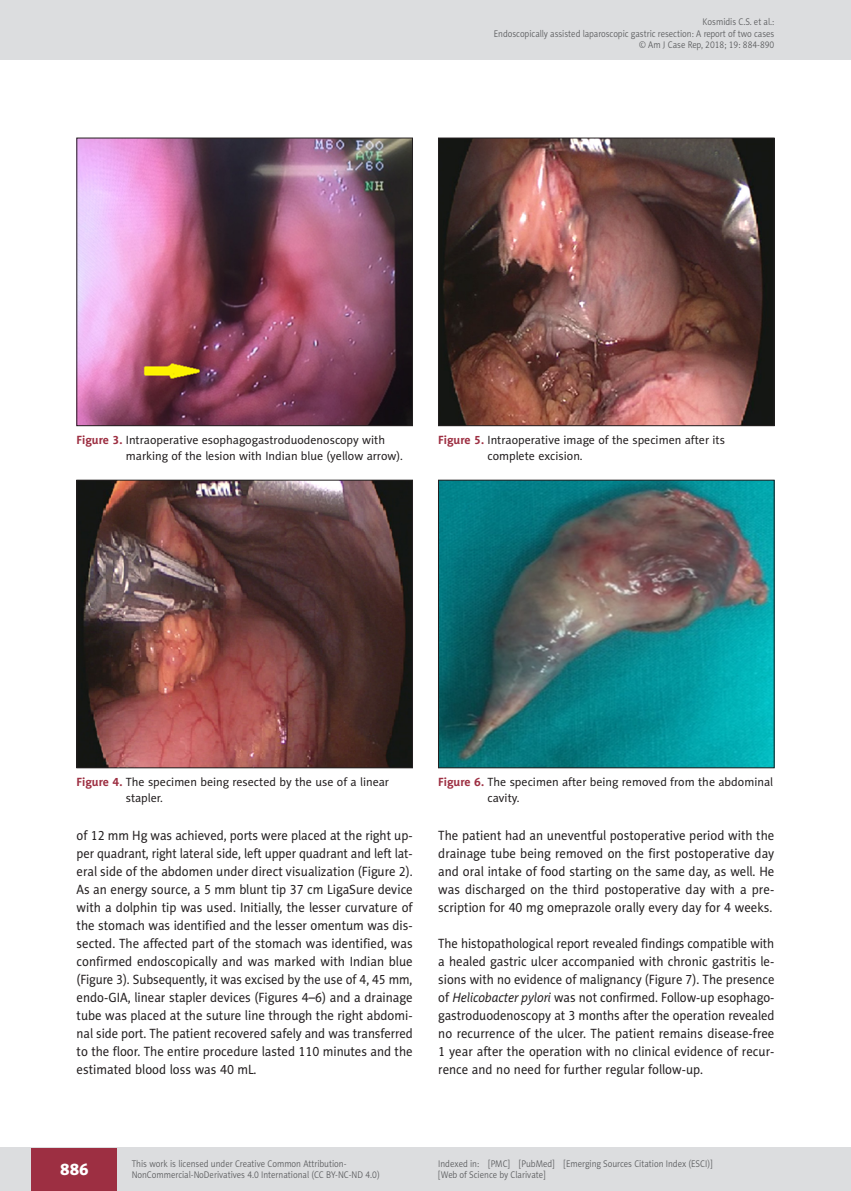
<style>
.page{position:relative;width:851px;height:1191px;background:#fff}
.page>*{position:absolute;margin:0;border:0;box-sizing:border-box;transform-origin:0 0}
.t1{font:16.5px "Naomi Sans EFN Heavy";color:#fff}
.AJCR_Body{font:13.5px/18px "Naomi Sans EFN";color:#231f20;text-align:justify;scale:.95 1}
.AJCR_Body-2{font:13.5px/18px "Naomi Sans EFN";color:#231f20;text-align:justify;scale:.94 1}
.AJCR_Rycina_tytul{font:12px/15.8px "Naomi Sans EFN";color:#231f20}
.AJCR_pagina_zywa{font:9.75px/11.2px "Naomi Sans EFN Light";color:#57585a;scale:.9 1}
.AJCR_pagina_sygnatur{font:9.75px "Naomi Sans EFN Light";color:#57585a;scale:.9 1}
.s1{font-weight:700;color:#9d2f42}
.s2{font-style:italic}
</style>
<div class="page">
<img style="left:79px;top:140px;width:331px;height:284px">
<div style="left:77px;top:138px;width:335px;height:288px;border:1px solid #231f20"></div>
<img style="left:79px;top:482px;width:331px;height:284px">
<div style="left:77px;top:480px;width:335px;height:288px;border:1px solid #231f20"></div>
<img style="left:440px;top:140px;width:332px;height:284px">
<div style="left:438px;top:138px;width:336px;height:288px;border:1px solid #231f20"></div>
<img style="left:440px;top:482px;width:332px;height:284px">
<div style="left:438px;top:480px;width:336px;height:288px;border:1px solid #231f20"></div>
<div style="left:0;top:1148px;width:850px;height:43px;background:#dcdddf"></div>
<div style="left:32px;top:1147px;width:85px;height:43px;background:#9d2f42"></div>
<div style="left:0;top:0;width:850px;height:60px;background:#dcdddf"></div>
<hr style="left:850px;top:0;width:1px;height:60px;background:#dcdddf">
<p class="AJCR_pagina_zywa" style="left:493px;top:16px;width:313px;text-align:right">Kosmidis C.S. et al.:<br>Endoscopically assisted laparoscopic gastric resection: A report of two cases</p>
<p class="AJCR_pagina_sygnatur" style="left:639px;top:39px;width:152px">© Am J Case Rep, 2018; 19: 884-890</p>
<p class="AJCR_Rycina_tytul" style="left:126px;top:432px;width:279px;text-indent:-49px"><span class="s1">Figure 3.</span> Intraoperative esophagogastroduodenoscopy with marking of the lesion with Indian blue (yellow arrow).</p>
<p class="AJCR_Rycina_tytul" style="left:487px;top:432px;width:239px;text-indent:-49px"><span class="s1">Figure 5.</span> Intraoperative image of the specimen after its complete excision.</p>
<p class="AJCR_Rycina_tytul" style="left:126px;top:774px;width:265px;text-indent:-49px"><span class="s1">Figure 4.</span> The specimen being resected by the use of a linear stapler.</p>
<p class="AJCR_Rycina_tytul" style="left:487px;top:774px;width:287px;text-indent:-49px"><span class="s1">Figure 6.</span> The specimen after being removed from the abdominal cavity.</p>
<p class="AJCR_Body" style="left:77px;top:826px;width:355px">of 12 mm Hg was achieved, ports were placed at the right up&shy;per quadrant, right lateral side, left upper quadrant and left lat&shy;eral side of the abdomen under direct visualization (Figure 2).<br>As an energy source, a 5 mm blunt tip 37 cm LigaSure device with a dolphin tip was used. Initially, the lesser curvature of the stomach was identified and the lesser omentum was dis&shy;sected. The affected part of the stomach was identified, was confirmed endoscopically and was marked with Indian blue (Figure 3). Subsequently, it was excised by the use of 4, 45 mm, endo-GIA, linear stapler devices (Figures 4–6) and a drainage tube was placed at the suture line through the right abdomi&shy;nal side port. The patient recovered safely and was transferred to the floor. The entire procedure lasted 110 minutes and the estimated blood loss was 40 mL.</p>
<p class="AJCR_Body" style="left:438px;top:826px;width:355px">The patient had an uneventful postoperative period with the drainage tube being removed on the first postoperative day and oral intake of food starting on the same day, as well. He was discharged on the third postoperative day with a pre&shy;scription for 40 mg omeprazole orally every day for 4 weeks.</p>
<p class="AJCR_Body-2" style="left:438px;top:934px;width:359px">The histopathological report revealed findings compatible with a healed gastric ulcer accompanied with chronic gastritis le&shy;sions with no evidence of malignancy (Figure 7). The presence of <span class="s2">Helicobacter pylori</span> was not confirmed. Follow-up esophago&shy;gastroduodenoscopy at 3 months after the operation revealed no recurrence of the ulcer. The patient remains disease-free 1 year after the operation with no clinical evidence of recur&shy;rence and no need for further regular follow-up.</p>
<p class="t1" style="left:60px;top:1159px;width:30px">886</p>
<p class="AJCR_pagina_zywa" style="left:132px;top:1158px;width:277px">This work is licensed under Creative Common Attribution-<br>NonCommercial-NoDerivatives 4.0 International (CC BY-NC-ND 4.0)</p>
<p class="AJCR_pagina_zywa" style="left:438px;top:1158px;width:306px">Indexed in: [PMC] [PubMed] [Emerging Sources Citation Index (ESCI)] [Web of Science by Clarivate]</p>
</div>
